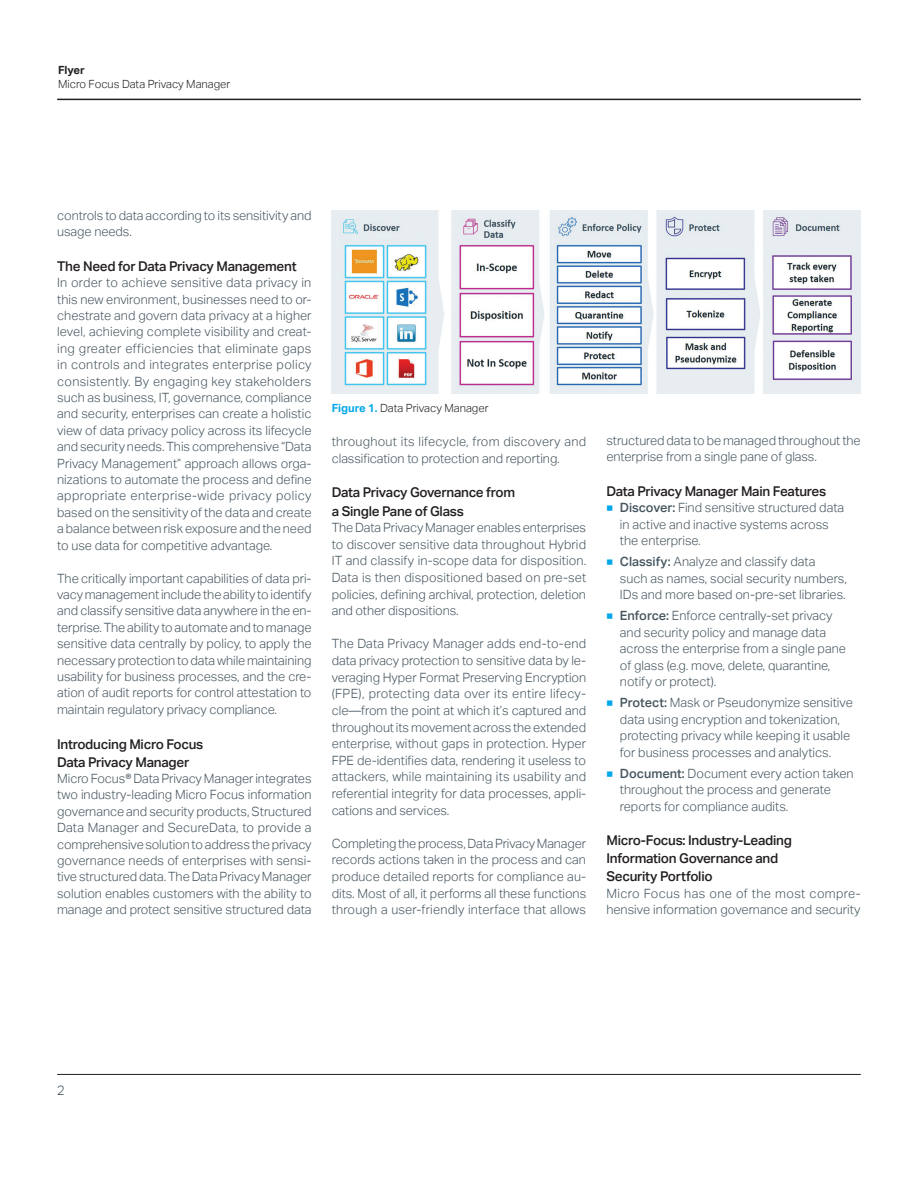
<style>
.page{position:relative;width:918px;height:1188px;background:#fff}
.page>*{position:absolute;margin:0;border:0;box-sizing:border-box;transform-origin:0 0}
.subhead_9_12_medium{font:500 13.5px/18px "Aktiv Grotesk";letter-spacing:-.02em;color:#231f20}
.body_8_5_11-grey{font:500 13.5px/18.1px "Aktiv Grotesk";letter-spacing:-.02em;color:#231f20}
.pg_num_left_9_11-lig{font:300 13.5px "Aktiv Grotesk";color:#45555f}
.body_8_5_11-grey-2{font:300 12.75px/16.5px "Aktiv Grotesk";color:#45555f}
.caption_7_5_9_5{font:300 11.25px "Aktiv Grotesk";color:#231f20}
.t1{font:700 11.25px "Aktiv Grotesk";letter-spacing:-.01em;color:#231f20}
.s1{font-weight:700;color:#00a7e9}
.s2{font-weight:400;font-size:11.25px;color:#00a7e9}
.s3{font-weight:500}
</style>
<div class="page">
<hr style="left:57px;top:1074px;width:804px;height:1px;background:#231f20">
<hr style="left:57px;top:99px;width:804px;height:1px;background:#231f20">
<img style="left:332px;top:211px;width:529px;height:182px">
<p class="t1" style="left:58px;top:64px;width:28px">Flyer</p>
<p class="caption_7_5_9_5" style="left:58px;top:78px;width:174px">Micro Focus Data Privacy Manager</p>
<p class="body_8_5_11-grey-2" style="left:57px;top:207px;width:256px">controls to data according to its sensitivity and usage needs.</p>
<p class="subhead_9_12_medium" style="left:57px;top:257px;width:241px">The Need for Data Privacy Management</p>
<p class="body_8_5_11-grey-2" style="left:57px;top:275px;width:256px;text-align:justify">In order to achieve sensitive data privacy in this new environment, businesses need to or&shy;chestrate and govern data privacy at a higher level, achieving complete visibility and creat&shy;ing greater efficiencies that eliminate gaps in controls and integrates enterprise policy consistently. By engaging key stakeholders such as business, IT, governance, compliance and security, enterprises can create a holistic view of data privacy policy across its lifecycle and security needs. This comprehensive “Data Privacy Management” approach allows orga&shy;nizations to automate the process and define appropriate enterprise-wide privacy policy based on the sensitivity of the data and create a balance between risk exposure and the need to use data for competitive advantage.</p>
<p class="body_8_5_11-grey-2" style="left:57px;top:570px;width:256px;text-align:justify">The critically important capabilities of data pri&shy;vacy management include the ability to identify and classify sensitive data anywhere in the en&shy;terprise. The ability to automate and to manage sensitive data centrally by policy, to apply the necessary protection to data while maintaining usability for business processes, and the cre&shy;ation of audit reports for control attestation to maintain regulatory privacy compliance.</p>
<p class="subhead_9_12_medium" style="left:57px;top:735px;width:148px">Introducing Micro Focus<br>Data Privacy Manager</p>
<p class="body_8_5_11-grey-2" style="left:57px;top:770px;width:256px;text-align:justify">Micro Focus® Data Privacy Manager integrates two industry-leading Micro Focus information governance and security products, Structured Data Manager and SecureData, to provide a comprehensive solution to address the privacy governance needs of enterprises with sensi&shy;tive structured data. The Data Privacy Manager solution enables customers with the ability to manage and protect sensitive structured data</p>
<p class="caption_7_5_9_5" style="left:332px;top:401px;width:158px"><span class="s1">Figure 1.</span> Data Privacy Manager</p>
<p class="body_8_5_11-grey-2" style="left:332px;top:434px;width:256px">throughout its lifecycle, from discovery and classification to protection and reporting.</p>
<p class="body_8_5_11-grey" style="left:332px;top:484px;width:185px">Data Privacy Governance from a Single Pane of Glass</p>
<p class="body_8_5_11-grey-2" style="left:332px;top:519px;width:256px;text-align:justify">The Data Privacy Manager enables enterprises to discover sensitive data throughout Hybrid IT and classify in-scope data for disposition.<br>Data is then dispositioned based on pre-set policies, defining archival, protection, deletion and other dispositions.</p>
<p class="body_8_5_11-grey-2" style="left:332px;top:636px;width:256px;text-align:justify">The Data Privacy Manager adds end-to-end data privacy protection to sensitive data by le&shy;veraging Hyper Format Preserving Encryption (FPE), protecting data over its entire lifecy&shy;cle—from the point at which it’s captured and throughout its movement across the extended enterprise, without gaps in protection. Hyper FPE de-identifies data, rendering it useless to attackers, while maintaining its usability and referential integrity for data processes, appli&shy;cations and services.</p>
<p class="body_8_5_11-grey-2" style="left:332px;top:835px;width:256px;text-align:justify">Completing the process, Data Privacy Manager records actions taken in the process and can produce detailed reports for compliance au&shy;dits. Most of all, it performs all these functions through a user-friendly interface that allows</p>
<p class="body_8_5_11-grey-2" style="left:606px;top:432px;width:256px">structured data to be managed throughout the enterprise from a single pane of glass.</p>
<p class="subhead_9_12_medium" style="left:606px;top:482px;width:221px">Data Privacy Manager Main Features</p>
<p class="body_8_5_11-grey-2" style="left:620px;top:500px;width:226px;text-indent:-14px"><span class="s2">■</span> <span class="s3">Discover:</span> Find sensitive structured data in active and inactive systems across the enterprise.</p>
<p class="body_8_5_11-grey-2" style="left:620px;top:554px;width:229px;text-indent:-14px"><span class="s2">■</span> <span class="s3">Classify:</span> Analyze and classify data<br>such as names, social security numbers,<br>IDs and more based on-pre-set libraries.</p>
<p class="body_8_5_11-grey-2" style="left:620px;top:608px;width:228px;text-indent:-14px"><span class="s2">■</span> <span class="s3">Enforce:</span> Enforce centrally-set privacy and security policy and manage data across the enterprise from a single pane of glass (e.g. move, delete, quarantine, notify or protect).</p>
<p class="body_8_5_11-grey-2" style="left:620px;top:695px;width:234px;text-indent:-14px"><span class="s2">■</span> <span class="s3">Protect:</span> Mask or Pseudonymize sensitive data using encryption and tokenization, protecting privacy while keeping it usable for business processes and analytics.</p>
<p class="body_8_5_11-grey-2" style="left:620px;top:765px;width:235px;text-indent:-14px"><span class="s2">■</span> <span class="s3">Document:</span> Document every action taken throughout the process and generate reports for compliance audits.</p>
<p class="subhead_9_12_medium" style="left:606px;top:832px;width:187px">Micro-Focus: Industry-Leading<br>Information Governance and<br>Security Portfolio</p>
<p class="body_8_5_11-grey-2" style="left:606px;top:885px;width:256px">Micro Focus has one of the most compre&shy;hensive information governance and security</p>
<p class="pg_num_left_9_11-lig" style="left:57px;top:1082px;width:9px">2</p>
</div>
